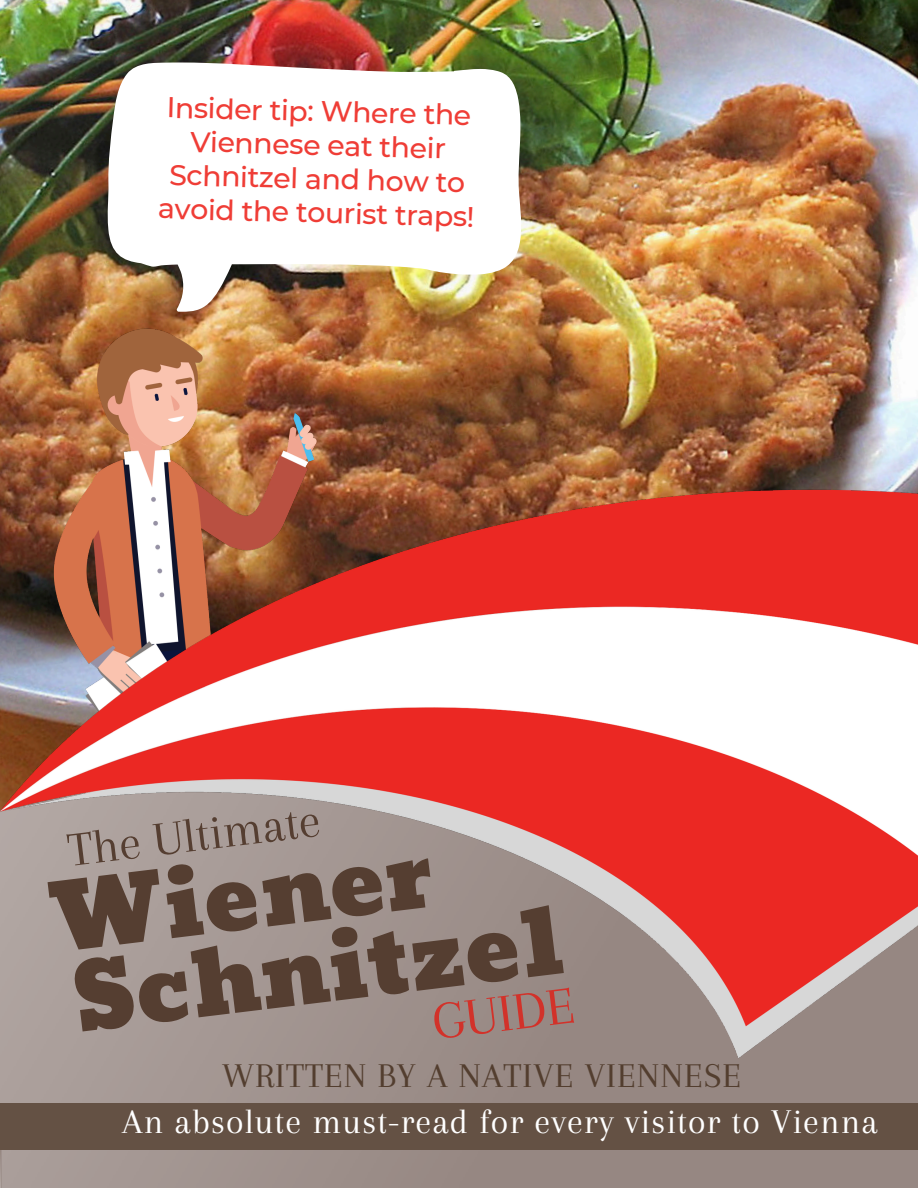
<style>
.page{position:relative;width:918px;height:1188px;background:#fff}
.page>*{position:absolute;margin:0;border:0;box-sizing:border-box;transform-origin:0 0}
.t1{font:90.75px "Bevan";color:#553e31}
.t2{font:54.9px "Arapey";color:#d2322a}
.t3{font:49.8px "Arapey";color:#553e31}
.t4{font:36px/46.2px "Arapey";letter-spacing:.03em;color:#fff}
.t5{font:500 28.5px/33.9px "Montserrat";color:#ef3d36;text-align:center}
.s1{color:#533e2f}
</style>
<div class="page">
<img style="left:0;top:0;width:918px;height:321px">
<img style="left:0;top:321px;width:918px;height:867px">
<img style="left:0;top:1065px;width:811px;height:123px">
<div style="left:0;top:1103px;width:918px;height:46px;background:#645144"></div>
<img style="left:0;top:482px;width:918px;height:583px">
<img style="left:108px;top:62px;width:413px;height:250px">
<h4 class="t5" style="left:160px;top:91px;width:318px;rotate:1deg">Insider tip: Where the<br>Viennese eat their<br>Schnitzel and how to avoid the tourist traps!</h4>
<h1 class="t3" style="left:65px;top:823px;width:256px;rotate:-7deg">The Ultimate</h1>
<h3 class="t1" style="left:42px;top:849px;width:386px;rotate:-7deg">Wiener</h3>
<h1 class="t1" style="left:65px;top:928px;width:495px;rotate:-7deg">Schnitzel</h1>
<h2 class="t2" style="left:429px;top:992px;width:144px;rotate:-7deg">GUIDE</h2>
<p class="t4" style="left:122px;top:1053px;width:757px;text-indent:100px"><span class="s1">WRITTEN BY A NATIVE VIENNESE<br></span>An absolute must-read for every visitor to Vienna</p>
</div>
